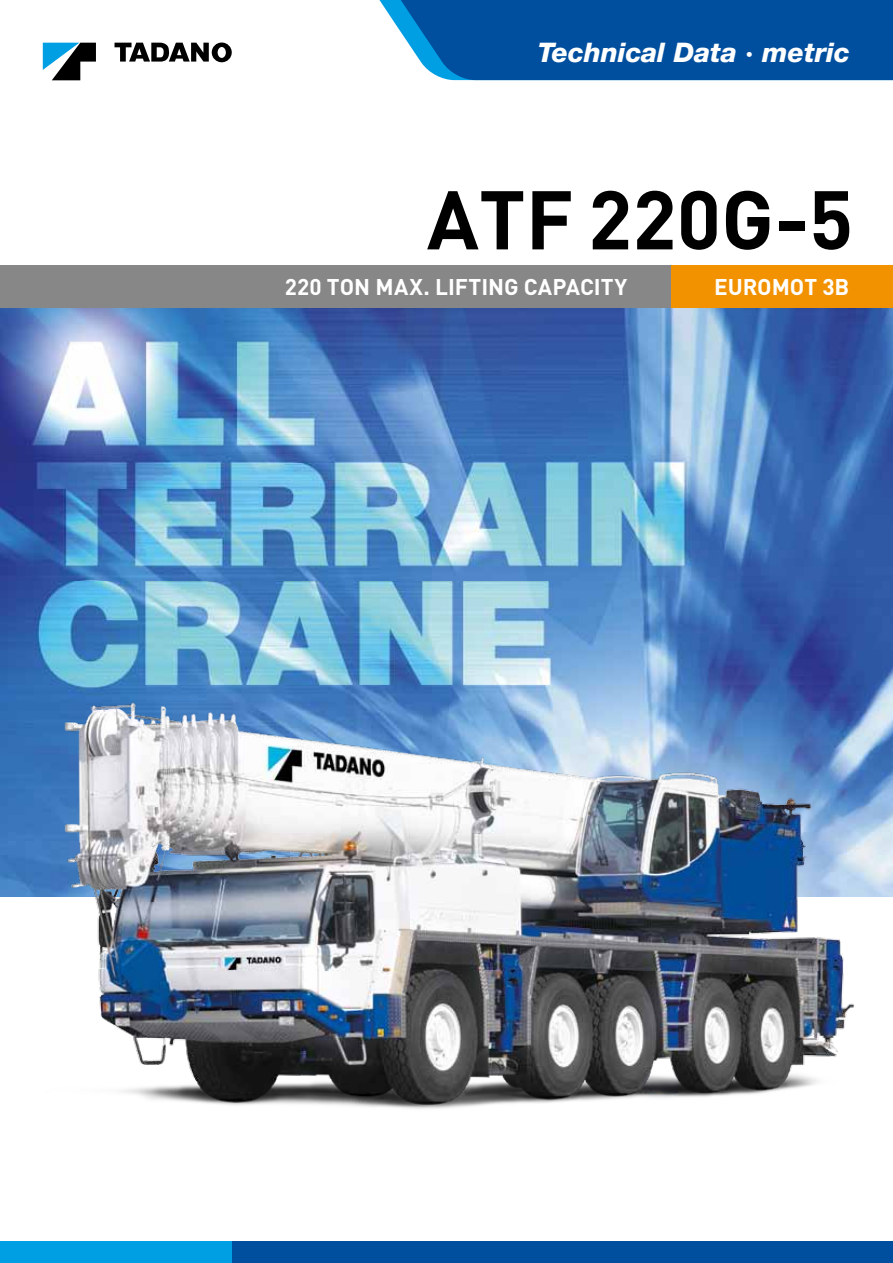
<style>
.page{position:relative;width:893px;height:1263px;background:#fff}
.page>*{position:absolute;margin:0;border:0;box-sizing:border-box;transform-origin:0 0}
.t1{font:700 81.75px "DIN";color:#000}
.t2{font:italic 800 27px "Helvetica Neue";color:#fff}
.t3{font:700 22.5px "DIN";color:#fff}
</style>
<div class="page">
<img style="left:0;top:308px;width:893px;height:588px">
<div style="left:0;top:1242px;width:893px;height:21px;background:#004f9f"></div>
<div style="left:0;top:1242px;width:232px;height:21px;background:#009fe3"></div>
<svg style="left:43px;top:43px;width:53px;height:37px"></svg>
<svg style="left:115px;top:43px;width:117px;height:19px"></svg>
<svg style="left:379px;top:0;width:514px;height:80px;background:#0e5ca7"></svg>
<div style="left:0;top:265px;width:893px;height:43px;background:#878787"></div>
<div style="left:671px;top:265px;width:222px;height:43px;background:#f39200"></div>
<img style="left:21px;top:643px;width:872px;height:466px">
<p class="t2" style="left:538px;top:36px;width:314px">Technical Data · metric</p>
<h1 class="t1" style="left:427px;top:166px;width:428px">ATF 220G-5</h1>
<p class="t3" style="left:285px;top:272px;width:344px">220 TON MAX. LIFTING CAPACITY</p>
<p class="t3" style="left:714px;top:272px;width:137px">EUROMOT 3B</p>
</div>
